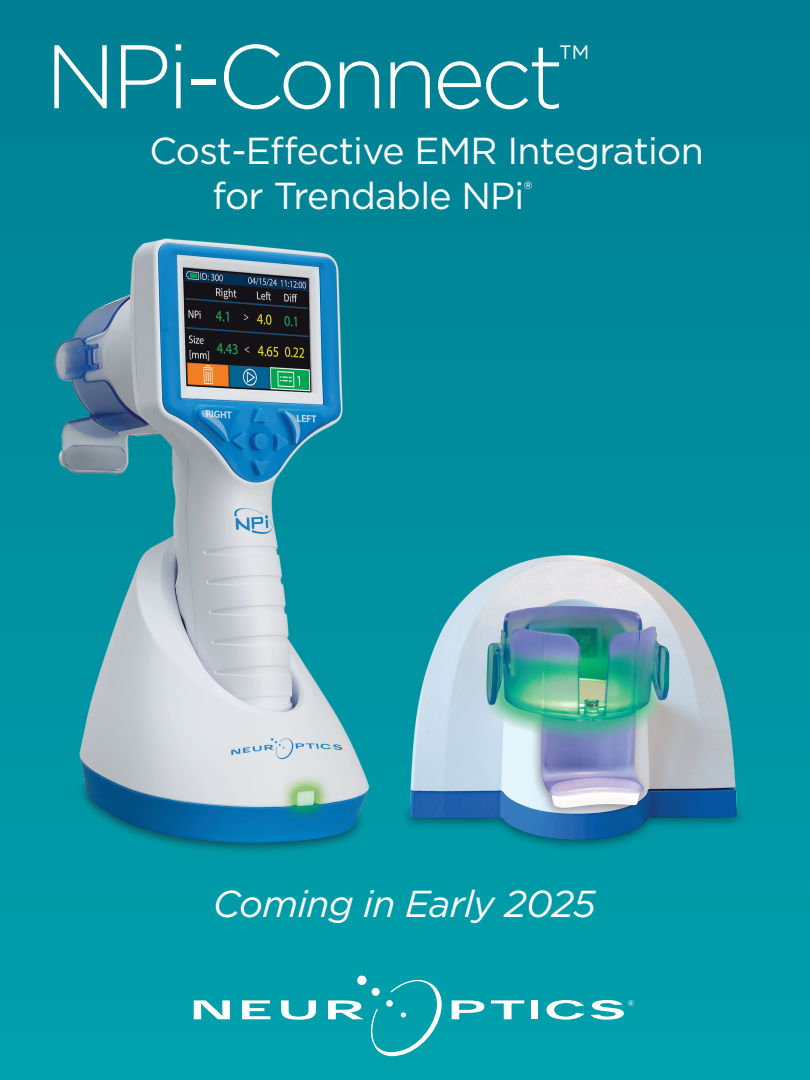
<style>
.page{position:relative;width:810px;height:1080px;background:#fff}
.page>*{position:absolute;margin:0;border:0;box-sizing:border-box;transform-origin:0 0}
.t1{font:300 90px "Gotham";letter-spacing:-.05em;color:#fff}
.t2{font:37.5px/45px "Gotham";letter-spacing:-.02em;color:#fff}
.t3{font:italic 37.5px "Gotham";letter-spacing:-.02em;color:#fff}
</style>
<div class="page">
<div style="left:0;top:0;width:810px;height:1080px;background:linear-gradient(to bottom,#007e92,#00a1ad)"></div>
<svg style="left:194px;top:1000px;width:36px;height:19px"></svg>
<svg style="left:242px;top:1000px;width:28px;height:19px"></svg>
<svg style="left:281px;top:1000px;width:35px;height:20px"></svg>
<svg style="left:328px;top:1000px;width:36px;height:19px"></svg>
<svg style="left:452px;top:1000px;width:32px;height:19px"></svg>
<svg style="left:491px;top:1000px;width:33px;height:19px"></svg>
<div style="left:532px;top:1000px;width:6px;height:19px;background:#fff"></div>
<svg style="left:547px;top:1000px;width:37px;height:20px"></svg>
<svg style="left:371px;top:980px;width:71px;height:76px;background:#1daab5"></svg>
<div style="left:386px;top:1000px;width:7px;height:7px;background:#fff;border-radius:50%"></div>
<div style="left:371px;top:988px;width:9px;height:8px;background:#fff;border-radius:50%"></div>
<div style="left:357px;top:975px;width:10px;height:10px;background:#fff;border-radius:50%"></div>
<svg style="left:591px;top:1000px;width:43px;height:20px"></svg>
<img style="left:36px;top:234px;width:351px;height:636px">
<img style="left:386px;top:543px;width:373px;height:323px">
<h1 class="t1" style="left:45px;top:20px;width:546px">NPi-Connect<sup>™</sup></h1>
<p class="t2" style="left:212px;top:128px;width:493px;text-indent:-63px">Cost-Effective EMR Integration for Trendable NPi<sup>®</sup></p>
<p class="t3" style="left:213px;top:880px;width:384px">Coming in Early 2025</p>
</div>
